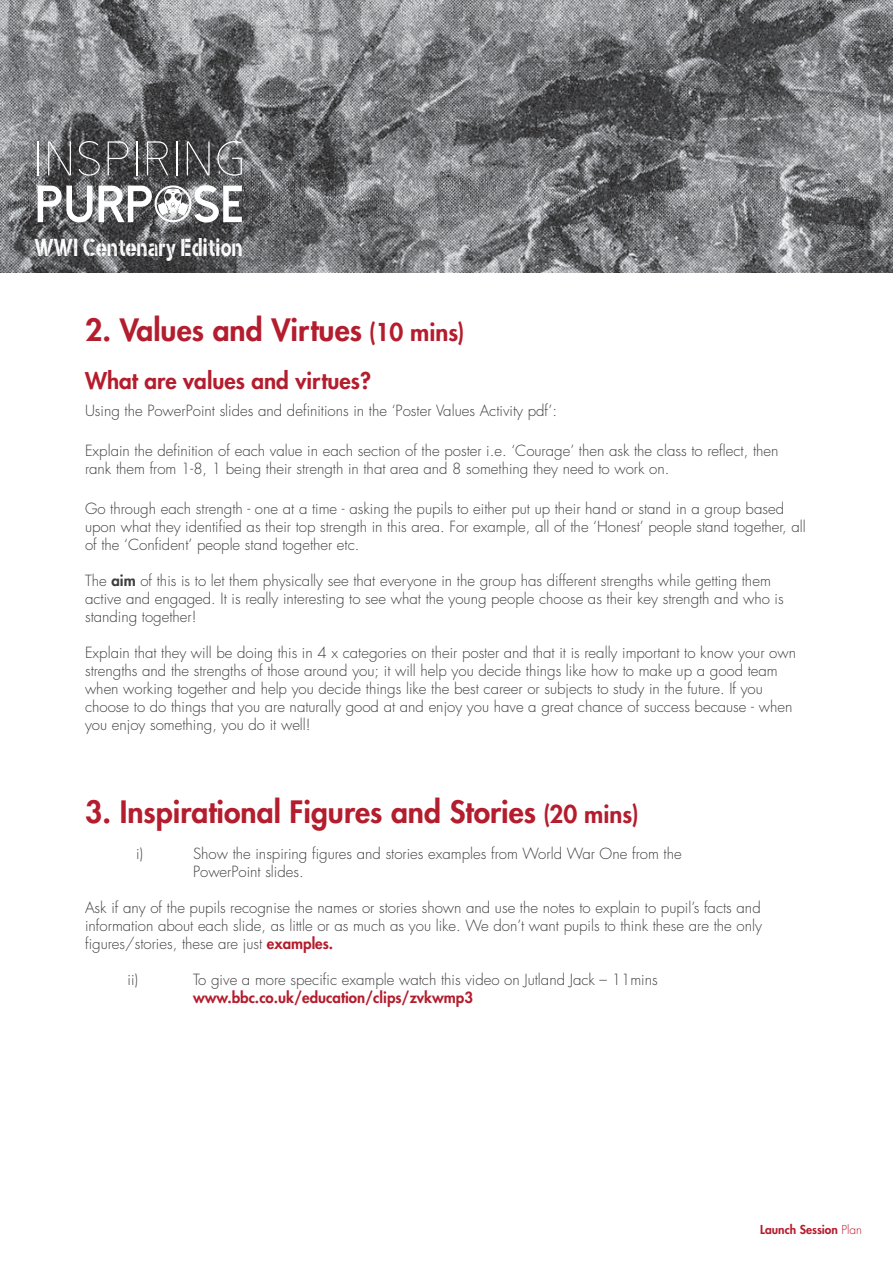
<style>
.page{position:relative;width:893px;height:1263px;background:#fff}
.page>*{position:absolute;margin:0;border:0;box-sizing:border-box;transform-origin:0 0}
.SubHeader_Standard{font:800 30px "Futura Std";color:#b41d2d}
.t1{font:24.45px "Stencil Army WWI";color:#fff;scale:.71 1}
.Body_Standard{font:800 22.5px "Futura Std";color:#b41d2d}
.Body_Standard-2{font:300 15px/18px "Futura Std";color:#3e3e3f}
.t2{font:800 12px "Futura Std";color:#b41d2d}
.s1{font-size:24px}
.s2{font-weight:800}
.s3{font-weight:800;color:#b41d2d}
.s4{font-weight:300}
</style>
<div class="page">
<img style="left:0;top:0;width:893px;height:272px">
<hr style="left:38px;top:141px;width:1px;height:34px;background:#fff">
<svg style="left:48px;top:141px;width:23px;height:34px"></svg>
<svg style="left:79px;top:141px;width:21px;height:35px"></svg>
<svg style="left:108px;top:141px;width:20px;height:34px"></svg>
<hr style="left:136px;top:141px;width:2px;height:34px;background:#fff">
<svg style="left:147px;top:141px;width:21px;height:34px"></svg>
<hr style="left:176px;top:141px;width:2px;height:34px;background:#fff">
<svg style="left:187px;top:141px;width:23px;height:34px"></svg>
<svg style="left:217px;top:141px;width:25px;height:35px"></svg>
<svg style="left:38px;top:186px;width:54px;height:36px"></svg>
<svg style="left:98px;top:185px;width:144px;height:38px"></svg>
<h2 class="t1" style="left:34px;top:235px;width:295px">WWI Centenary Edition</h2>
<p class="SubHeader_Standard" style="left:85px;top:311px;width:381px">2. Values and Virtues <span class="s1">(10 mins)</span></p>
<p class="Body_Standard" style="left:85px;top:367px;width:287px">What are values and virtues?</p>
<p class="Body_Standard-2" style="left:85px;top:402px;width:473px">Using the PowerPoint slides and definitions in the ‘Poster Values Activity pdf’:</p>
<p class="Body_Standard-2" style="left:85px;top:442px;width:695px">Explain the definition of each value in each section of the poster i.e. ‘Courage’ then ask the class to reflect, then rank them from 1-8, 1 being their strength in that area and 8 something they need to work on.</p>
<p class="Body_Standard-2" style="left:85px;top:500px;width:722px">Go through each strength - one at a time - asking the pupils to either put up their hand or stand in a group based upon what they identified as their top strength in this area. For example, all of the ‘Honest’ people stand together, all of the ‘Confident’ people stand together etc.</p>
<p class="Body_Standard-2" style="left:85px;top:572px;width:700px">The <span class="s2">aim</span> of this is to let them physically see that everyone in the group has different strengths while getting them active and engaged. It is really interesting to see what the young people choose as their key strength and who is standing together!</p>
<p class="Body_Standard-2" style="left:85px;top:644px;width:712px">Explain that they will be doing this in 4 x categories on their poster and that it is really important to know your own strengths and the strengths of those around you; it will help you decide things like how to make up a good team when working together and help you decide things like the best career or subjects to study in the future. If you choose to do things that you are naturally good at and enjoy you have a great chance of success because - when you enjoy something, you do it well!</p>
<p class="SubHeader_Standard" style="left:85px;top:793px;width:555px">3. Inspirational Figures and Stories <span class="s1">(20 mins)</span></p>
<p class="Body_Standard-2" style="left:136px;top:845px;width:9px">i)</p>
<p class="Body_Standard-2" style="left:193px;top:845px;width:490px">Show the inspiring figures and stories examples from World War One from the<br>PowerPoint slides.</p>
<p class="Body_Standard-2" style="left:85px;top:899px;width:678px;text-align:justify">Ask if any of the pupils recognise the names or stories shown and use the notes to explain to pupil’s facts and information about each slide, as little or as much as you like. We don’t want pupils to think these are the only figures/stories, these are just <span class="s3">examples.</span></p>
<p class="Body_Standard-2" style="left:128px;top:971px;width:12px">ii)</p>
<p class="Body_Standard-2" style="left:193px;top:971px;width:466px">To give a more specific example watch this video on Jutland Jack – 11mins <span class="s3">www.bbc.co.uk/education/clips/zvkwmp3</span></p>
<p class="t2" style="left:760px;top:1221px;width:103px">Launch Session <span class="s4">Plan</span></p>
</div>
